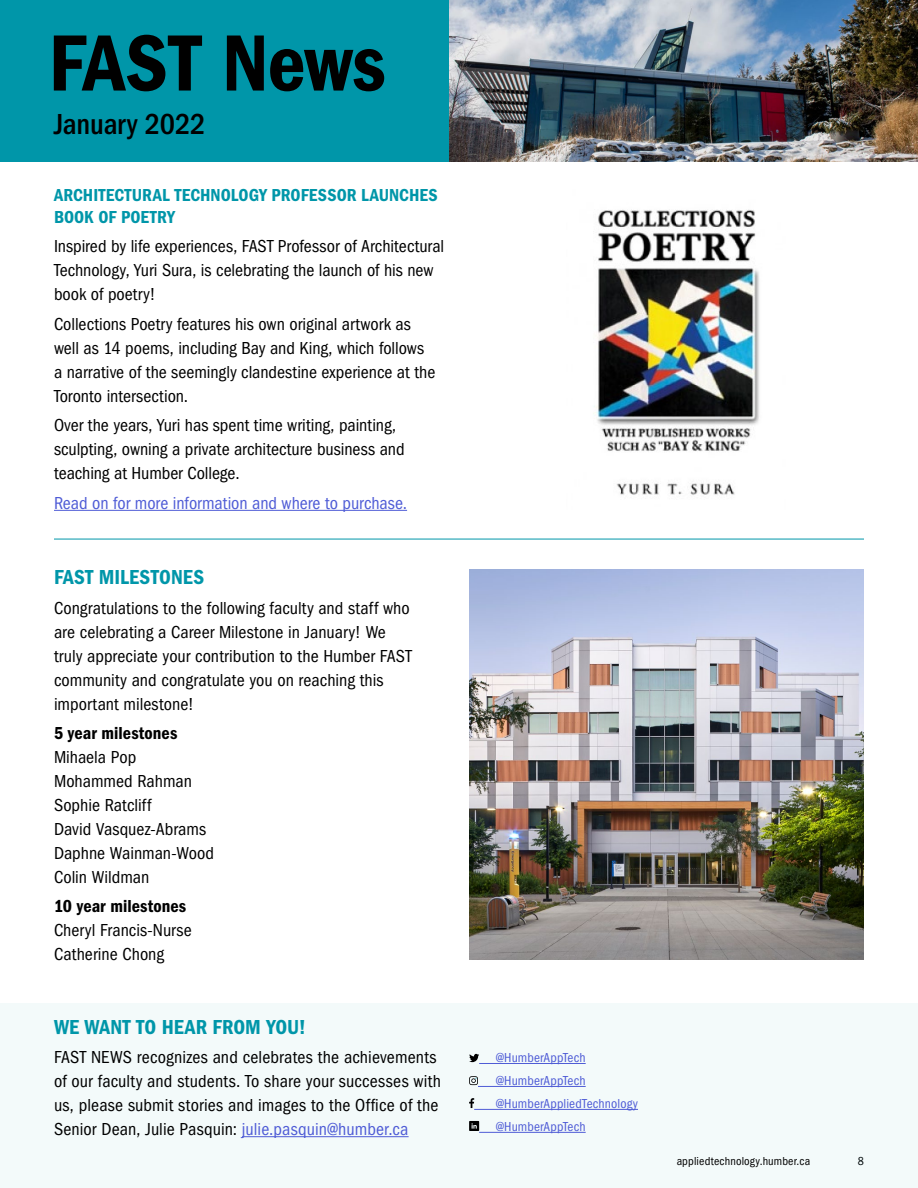
<style>
.page{position:relative;width:918px;height:1188px;background:#fff}
.page>*{position:absolute;margin:0;border:0;box-sizing:border-box;transform-origin:0 0}
.t1{font:82.5px "ITC Franklin Gothic Std Dm Cd";letter-spacing:-.005em;color:#000}
.t2{font:500 condensed 30px "ITC Franklin Gothic Std";letter-spacing:-.005em;color:#000}
.h2_content_header{font:21px "ITC Franklin Gothic Std Dm Cd";letter-spacing:.01em;color:#0096a9}
.p_body{font:condensed 18px/24px "ITC Franklin Gothic Std";color:#000}
.h2_content_header-2{font:18px/21.6px "ITC Franklin Gothic Std Dm Cd";color:#0096a9}
.p_body-2{font:condensed 18px "ITC Franklin Gothic Std";letter-spacing:-.005em;color:#4f5cd6}
.social_indent{font:condensed 13.5px "ITC Franklin Gothic Std";letter-spacing:.005em;color:#4f5cd6}
.h1_title{font:condensed 12px "ITC Franklin Gothic Std";letter-spacing:.01em;color:#000}
.s1{font-family:"ITC Franklin Gothic Std Dm Cd";font-stretch:normal}
.s2{color:#4f5cd6}
</style>
<div class="page">
<img style="left:449px;top:0;width:469px;height:162px">
<div style="left:0;top:0;width:449px;height:162px;background:#0096a9"></div>
<hr style="left:54px;top:510px;width:353px;height:1px;background:#4f5cd6">
<img style="left:594px;top:209px;width:166px;height:286px">
<hr style="left:54px;top:539px;width:810px;height:1px;background:#0096a9">
<img style="left:469px;top:570px;width:395px;height:389px">
<div style="left:0;top:1004px;width:918px;height:184px;background:#f3fafa"></div>
<hr style="left:242px;top:1136px;width:167px;height:1px;background:#4f5cd6">
<hr style="left:479px;top:1063px;width:107px;height:1px;background:#4f5cd6">
<hr style="left:478px;top:1086px;width:108px;height:1px;background:#4f5cd6">
<hr style="left:474px;top:1109px;width:164px;height:1px;background:#4f5cd6">
<hr style="left:479px;top:1132px;width:107px;height:1px;background:#4f5cd6">
<svg style="left:469px;top:1054px;width:10px;height:8px"></svg>
<svg style="left:469px;top:1076px;width:9px;height:9px"></svg>
<svg style="left:469px;top:1098px;width:5px;height:10px"></svg>
<svg style="left:469px;top:1121px;width:10px;height:10px"></svg>
<h1 class="t1" style="left:49px;top:16px;width:339px">FAST News</h1>
<h2 class="t2" style="left:54px;top:107px;width:153px">January 2022</h2>
<p class="h2_content_header-2" style="left:54px;top:185px;width:385px">ARCHITECTURAL TECHNOLOGY PROFESSOR LAUNCHES<br>BOOK OF POETRY</p>
<p class="p_body" style="left:54px;top:235px;width:392px">Inspired by life experiences, FAST Professor of Architectural<br>Technology, Yuri Sura, is celebrating the launch of his new book of poetry!</p>
<p class="p_body" style="left:54px;top:312px;width:383px">Collections Poetry features his own original artwork as well as 14 poems, including Bay and King, which follows a narrative of the seemingly clandestine experience at the Toronto intersection.</p>
<p class="p_body" style="left:54px;top:413px;width:352px">Over the years, Yuri has spent time writing, painting, sculpting, owning a private architecture business and teaching at Humber College.</p>
<p class="p_body-2" style="left:54px;top:492px;width:355px">Read on for more information and where to purchase.</p>
<p class="h2_content_header" style="left:54px;top:565px;width:152px">FAST MILESTONES</p>
<p class="p_body" style="left:54px;top:596px;width:359px">Congratulations to the following faculty and staff who are celebrating a Career Milestone in January! We truly appreciate your contribution to the Humber FAST community and congratulate you on reaching this important milestone!</p>
<p class="p_body" style="left:54px;top:721px;width:162px"><span class="s1">5 year milestones<br></span>Mihaela Pop<br>Mohammed Rahman<br>Sophie Ratcliff<br>David Vasquez-Abrams<br>Daphne Wainman-Wood<br>Colin Wildman</p>
<p class="p_body" style="left:54px;top:895px;width:139px"><span class="s1">10 year milestones<br></span>Cheryl Francis-Nurse<br>Catherine Chong</p>
<p class="h2_content_header" style="left:54px;top:1015px;width:254px">WE WANT TO HEAR FROM YOU!</p>
<p class="p_body" style="left:54px;top:1045px;width:389px">FAST NEWS recognizes and celebrates the achievements of our faculty and students. To share your successes with us, please submit stories and images to the Office of the Senior Dean, Julie Pasquin: <span class="s2">julie.pasquin@humber.ca</span></p>
<p class="social_indent" style="left:496px;top:1050px;width:91px">@HumberAppTech</p>
<p class="social_indent" style="left:496px;top:1073px;width:91px">@HumberAppTech</p>
<p class="social_indent" style="left:496px;top:1096px;width:143px">@HumberAppliedTechnology</p>
<p class="social_indent" style="left:496px;top:1119px;width:91px">@HumberAppTech</p>
<p class="h1_title" style="left:677px;top:1154px;width:135px">appliedtechnology.humber.ca</p>
<p class="h1_title" style="left:858px;top:1154px;width:8px">8</p>
</div>
